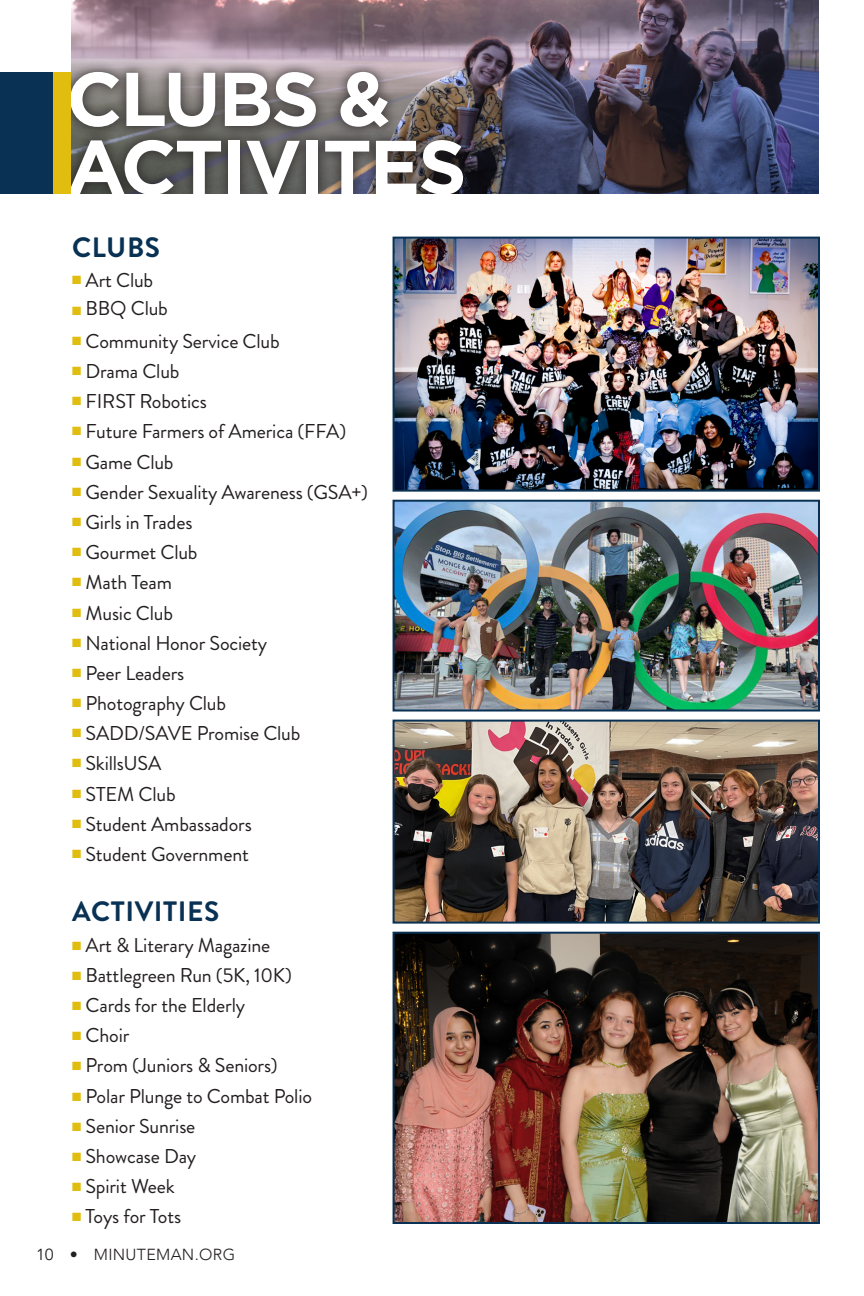
<style>
.page{position:relative;width:864px;height:1296px;background:#fff}
.page>*{position:absolute;margin:0;border:0;box-sizing:border-box;transform-origin:0 0}
.t1{font:700 76px/68px "Gotham";letter-spacing:-.03em;color:#fff}
.t2{font:700 28px "Brandon Grotesque";letter-spacing:.02em;color:#093153}
.t3{font:20px "Brandon Grotesque";letter-spacing:-.01em;color:#231f20}
.t4{font:300 16px "Avenir";letter-spacing:.02em;color:#231f20}
.s1{color:#e0bd0f}
.s2{font-weight:400}
</style>
<div class="page">
<img style="left:71px;top:0;width:748px;height:194px">
<div style="left:56px;top:59px;width:419px;height:149px;background:#231f20;opacity:.75"></div>
<div style="left:0;top:72px;width:71px;height:131px;background:#e0bd0f"></div>
<div style="left:0;top:72px;width:53px;height:131px;background:#093153"></div>
<div style="left:0;top:194px;width:833px;height:32px;background:#fff"></div>
<img style="left:396px;top:240px;width:421px;height:249px">
<div style="left:393px;top:237px;width:427px;height:255px;border:2px solid #093153"></div>
<img style="left:396px;top:503px;width:421px;height:206px">
<div style="left:393px;top:500px;width:427px;height:212px;border:2px solid #093153"></div>
<img style="left:396px;top:723px;width:421px;height:198px">
<div style="left:393px;top:720px;width:427px;height:204px;border:2px solid #093153"></div>
<img style="left:396px;top:935px;width:421px;height:286px">
<div style="left:393px;top:932px;width:427px;height:292px;border:2px solid #093153"></div>
<h1 class="t1" style="left:66px;top:65px;width:402px">CLUBS &amp;<br>ACTIVITES</h1>
<p class="t2" style="left:72px;top:228px;width:89px">CLUBS</p>
<p class="t3" style="left:72px;top:267px;width:83px"><span class="s1">■</span> Art Club</p>
<p class="t3" style="left:72px;top:294px;width:97px"><span class="s1">■</span> BBQ Club</p>
<p class="t3" style="left:72px;top:327px;width:209px"><span class="s1">■</span> Community Service Club</p>
<p class="t3" style="left:72px;top:357px;width:109px"><span class="s1">■</span> Drama Club</p>
<p class="t3" style="left:72px;top:388px;width:136px"><span class="s1">■</span> FIRST Robotics</p>
<p class="t3" style="left:72px;top:418px;width:276px"><span class="s1">■</span> Future Farmers of America (FFA)</p>
<p class="t3" style="left:72px;top:448px;width:103px"><span class="s1">■</span> Game Club</p>
<p class="t3" style="left:72px;top:478px;width:298px"><span class="s1">■</span> Gender Sexuality Awareness (GSA+)</p>
<p class="t3" style="left:72px;top:508px;width:122px"><span class="s1">■</span> Girls in Trades</p>
<p class="t3" style="left:72px;top:538px;width:127px"><span class="s1">■</span> Gourmet Club</p>
<p class="t3" style="left:72px;top:569px;width:101px"><span class="s1">■</span> Math Team</p>
<p class="t3" style="left:72px;top:599px;width:103px"><span class="s1">■</span> Music Club</p>
<p class="t3" style="left:72px;top:629px;width:197px"><span class="s1">■</span> National Honor Society</p>
<p class="t3" style="left:72px;top:659px;width:114px"><span class="s1">■</span> Peer Leaders</p>
<p class="t3" style="left:72px;top:689px;width:156px"><span class="s1">■</span> Photography Club</p>
<p class="t3" style="left:72px;top:720px;width:230px"><span class="s1">■</span> SADD/SAVE Promise Club</p>
<p class="t3" style="left:72px;top:750px;width:91px"><span class="s1">■</span> SkillsUSA</p>
<p class="t3" style="left:72px;top:780px;width:105px"><span class="s1">■</span> STEM Club</p>
<p class="t3" style="left:72px;top:810px;width:181px"><span class="s1">■</span> Student Ambassadors</p>
<p class="t3" style="left:72px;top:840px;width:178px"><span class="s1">■</span> Student Government</p>
<p class="t2" style="left:72px;top:892px;width:149px">ACTIVITIES</p>
<p class="t3" style="left:72px;top:931px;width:200px"><span class="s1">■</span> Art &amp; Literary Magazine</p>
<p class="t3" style="left:72px;top:961px;width:222px"><span class="s1">■</span> Battlegreen Run (5K, 10K)</p>
<p class="t3" style="left:72px;top:991px;width:175px"><span class="s1">■</span> Cards for the Elderly</p>
<p class="t3" style="left:72px;top:1022px;width:59px"><span class="s1">■</span> Choir</p>
<p class="t3" style="left:72px;top:1052px;width:207px"><span class="s1">■</span> Prom (Juniors &amp; Seniors)</p>
<p class="t3" style="left:72px;top:1082px;width:242px"><span class="s1">■</span> Polar Plunge to Combat Polio</p>
<p class="t3" style="left:72px;top:1112px;width:125px"><span class="s1">■</span> Senior Sunrise</p>
<p class="t3" style="left:72px;top:1142px;width:126px"><span class="s1">■</span> Showcase Day</p>
<p class="t3" style="left:72px;top:1173px;width:104px"><span class="s1">■</span> Spirit Week</p>
<p class="t3" style="left:72px;top:1203px;width:111px"><span class="s1">■</span> Toys for Tots</p>
<p class="t4" style="left:36px;top:1245px;width:201px"><span class="s2">10 •</span> MINUTEMAN.ORG</p>
</div>
